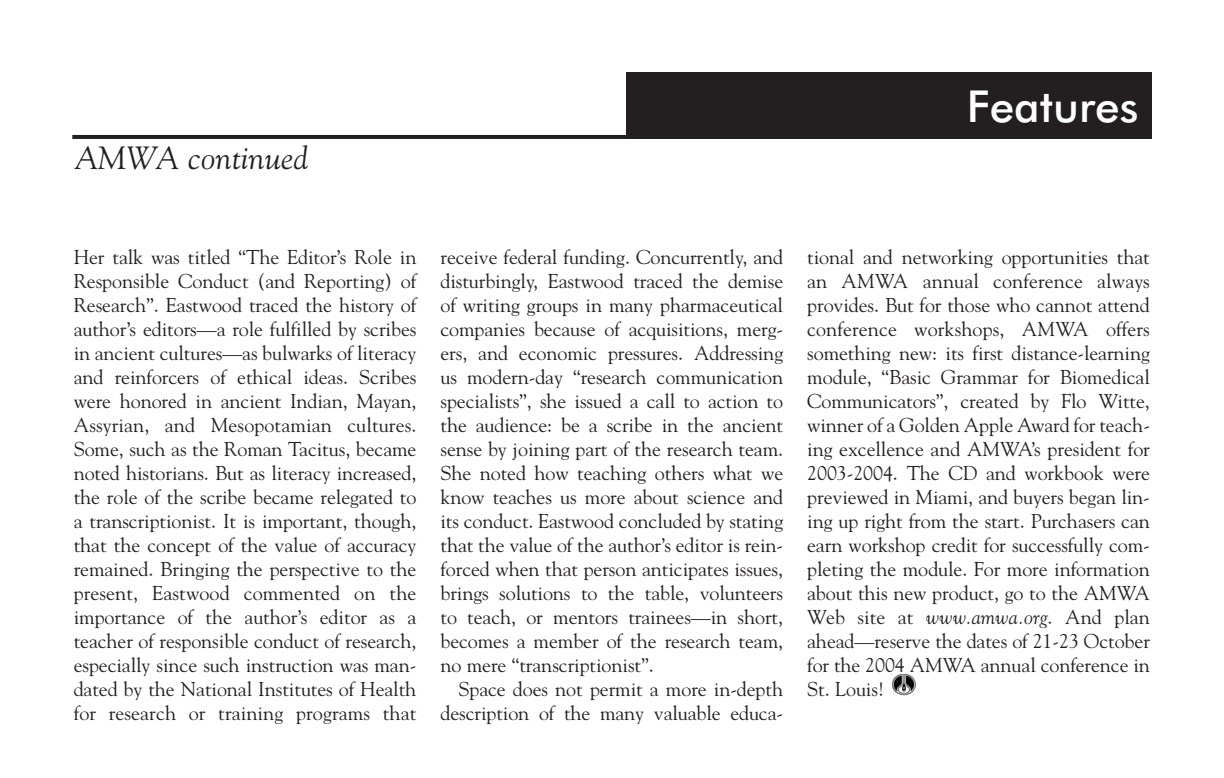
<style>
.page{position:relative;width:1224px;height:778px;background:#fff}
.page>*{position:absolute;margin:0;border:0;box-sizing:border-box;transform-origin:0 0}
.t1{font:500 44px "Futura BT";color:#fff}
.t2{font:italic 32px "Goudy";letter-spacing:.01em;color:#231f20}
.t3{font:20px/24px "Goudy";letter-spacing:-.005em;color:#231f20;text-align:justify}
.s1{font-style:italic}
</style>
<div class="page">
<div style="left:626px;top:72px;width:526px;height:67px;background:#231f20"></div>
<hr style="left:72px;top:135px;width:1080px;height:4px;background:#231f20">
<svg style="left:894px;top:680px;width:22px;height:16px"></svg>
<img style="left:891px;top:673px;width:24px;height:22px">
<h2 class="t2" style="left:75px;top:145px;width:235px">AMWA continued</h2>
<h1 class="t1" style="left:967px;top:91px;width:173px">Features</h1>
<p class="t3" style="left:74px;top:247px;width:344px">Her talk was titled “The Editor’s Role in Responsible Conduct (and Reporting) of Research”. Eastwood traced the history of author’s editors—a role fulfilled by scribes in ancient cultures—as bulwarks of literacy and reinforcers of ethical ideas. Scribes were honored in ancient Indian, Mayan, Assyrian, and Mesopotamian cultures.<br>Some, such as the Roman Tacitus, became noted historians. But as literacy increased, the role of the scribe became relegated to a transcriptionist. It is important, though, that the concept of the value of accuracy remained. Bringing the perspective to the present, Eastwood commented on the importance of the author’s editor as a teacher of responsible conduct of research, especially since such instruction was man&shy;dated by the National Institutes of Health for research or training programs that</p>
<p class="t3" style="left:440px;top:247px;width:344px">receive federal funding. Concurrently, and disturbingly, Eastwood traced the demise of writing groups in many pharmaceutical companies because of acquisitions, merg&shy;ers, and economic pressures. Addressing us modern-day “research communication specialists”, she issued a call to action to the audience: be a scribe in the ancient sense by joining part of the research team.<br>She noted how teaching others what we know teaches us more about science and its conduct. Eastwood concluded by stating that the value of the author’s editor is rein&shy;forced when that person anticipates issues, brings solutions to the table, volunteers to teach, or mentors trainees—in short, becomes a member of the research team, no mere “transcriptionist”.</p>
<p class="t3" style="left:440px;top:679px;width:344px;text-align:right">Space does not permit a more in-depth description of the many valuable educa-</p>
<p class="t3" style="left:807px;top:247px;width:344px">tional and networking opportunities that an AMWA annual conference always provides. But for those who cannot attend conference workshops, AMWA offers something new: its first distance-learning module, “Basic Grammar for Biomedical Communicators”, created by Flo Witte, winner of a Golden Apple Award for teach&shy;ing excellence and AMWA’s president for 2003-2004. The CD and workbook were previewed in Miami, and buyers began lin&shy;ing up right from the start. Purchasers can earn workshop credit for successfully com&shy;pleting the module. For more information about this new product, go to the AMWA Web site at <span class="s1">www.amwa.org</span>. And plan ahead—reserve the dates of 21-23 October for the 2004 AMWA annual conference in St. Louis!</p>
</div>
